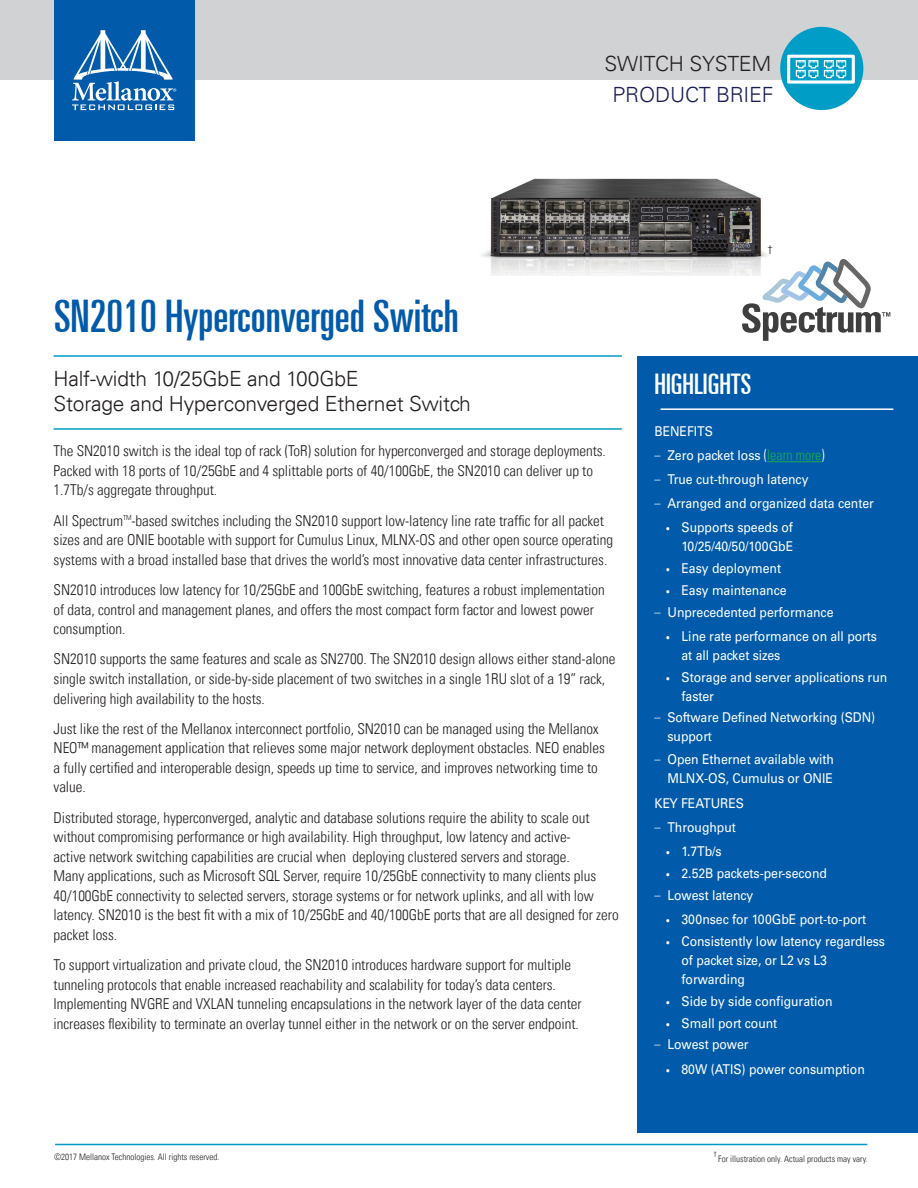
<style>
.page{position:relative;width:918px;height:1188px;background:#fff}
.page>*{position:absolute;margin:0;border:0;box-sizing:border-box;transform-origin:0 0}
.t1{font:ultra-condensed 45px "Univers LT";color:#015aaa}
.t2{font:ultra-condensed 28.5px "Univers LT";color:#fff}
.t3{font:300 21px/25.5px "Univers LT";letter-spacing:-.01em;color:#231f20}
.t4{font:300 21px "Univers";letter-spacing:-.01em;color:#1b1e57}
.t5{font:300 21px "Univers";letter-spacing:-.01em;color:#231f20}
.t6{font:300 condensed 15px/19.5px "Univers LT";letter-spacing:-.005em;color:#231f20}
.t7{font:13.5px/18.8px "Univers";letter-spacing:-.005em;color:#fff;scale:.91 1}
.t8{font:300 condensed 12px "Univers LT";color:#231f20}
.t9{font:300 condensed 9px "Univers LT";color:#231f20}
.t10{font:300 condensed 7.8px "Univers LT";color:#231f20}
.s1{font-family:"Univers LT";font-weight:300;font-stretch:condensed}
.s2{font-family:"Univers LT";font-weight:300;font-stretch:condensed;font-size:15px}
.s3{font-family:"Univers LT";font-weight:300;font-stretch:condensed;font-size:14.25px;color:#15b04b}
.s4{font-family:"Univers LT";font-weight:300;font-stretch:condensed;font-size:9px}
</style>
<div class="page">
<div style="left:0;top:0;width:918px;height:80px;background:#d1d2d4"></div>
<div style="left:54px;top:0;width:140px;height:140px;background:#015aaa"></div>
<svg style="left:72px;top:30px;width:104px;height:80px"></svg>
<hr style="left:55px;top:1144px;width:812px;height:1px;background:#009dc7">
<img style="left:481px;top:178px;width:286px;height:97px">
<hr style="left:54px;top:428px;width:568px;height:2px;background:#009dc7">
<hr style="left:54px;top:355px;width:568px;height:2px;background:#009dc7">
<svg style="left:742px;top:259px;width:148px;height:82px"></svg>
<div style="left:780px;top:27px;width:83px;height:83px;background:#009dc7;border-radius:50%"></div>
<div style="left:638px;top:356px;width:280px;height:776px;background:#015aaa"></div>
<hr style="left:767px;top:461px;width:54px;height:1px;background:#15b04b">
<hr style="left:661px;top:408px;width:232px;height:2px;background:#fff">
<svg style="left:787px;top:54px;width:68px;height:30px"></svg>
<h3 class="t5" style="left:605px;top:51px;width:168px">SWITCH SYSTEM</h3>
<h3 class="t4" style="left:613px;top:82px;width:162px">PRODUCT BRIEF</h3>
<h1 class="t1" style="left:54px;top:290px;width:406px">SN2010 Hyperconverged Switch</h1>
<h3 class="t3" style="left:54px;top:365px;width:419px">Half-width 10/25GbE and 100GbE<br>Storage and Hyperconverged Ethernet Switch</h3>
<p class="t6" style="left:54px;top:441px;width:554px">The SN2010 switch is the ideal top of rack (ToR) solution for hyperconverged and storage deployments.<br>Packed with 18 ports of 10/25GbE and 4 splittable ports of 40/100GbE, the SN2010 can deliver up to<br>1.7Tb/s aggregate throughput.</p>
<p class="t6" style="left:54px;top:511px;width:561px">All Spectrum<sup>TM</sup>-based switches including the SN2010 support low-latency line rate traffic for all packet sizes and are ONIE bootable with support for Cumulus Linux, MLNX-OS and other open source operating systems with a broad installed base that drives the world’s most innovative data center infrastructures.</p>
<p class="t6" style="left:54px;top:580px;width:553px">SN2010 introduces low latency for 10/25GbE and 100GbE switching, features a robust implementation of data, control and management planes, and offers the most compact form factor and lowest power consumption.</p>
<p class="t6" style="left:54px;top:649px;width:563px">SN2010 supports the same features and scale as SN2700. The SN2010 design allows either stand-alone single switch installation, or side-by-side placement of two switches in a single 1RU slot of a 19” rack, delivering high availability to the hosts.</p>
<p class="t6" style="left:54px;top:719px;width:553px">Just like the rest of the Mellanox interconnect portfolio, SN2010 can be managed using the Mellanox NEO™ management application that relieves some major network deployment obstacles. NEO enables a fully certified and interoperable design, speeds up time to service, and improves networking time to value.</p>
<p class="t6" style="left:54px;top:808px;width:567px">Distributed storage, hyperconverged, analytic and database solutions require the ability to scale out without compromising performance or high availability. High throughput, low latency and active-<br>active network switching capabilities are crucial when deploying clustered servers and storage.<br>Many applications, such as Microsoft SQL Server, require 10/25GbE connectivity to many clients plus 40/100GbE connectivity to selected servers, storage systems or for network uplinks, and all with low latency. SN2010 is the best fit with a mix of 10/25GbE and 40/100GbE ports that are all designed for zero packet loss.</p>
<p class="t6" style="left:54px;top:955px;width:530px">To support virtualization and private cloud, the SN2010 introduces hardware support for multiple tunneling protocols that enable increased reachability and scalability for today’s data centers.<br>Implementing NVGRE and VXLAN tunneling encapsulations in the network layer of the data center increases flexibility to terminate an overlay tunnel either in the network or on the server endpoint.</p>
<p class="t8" style="left:768px;top:242px;width:7px">†</p>
<h2 class="t2" style="left:655px;top:368px;width:98px">HIGHLIGHTS</h2>
<p class="t7" style="left:655px;top:422px;width:66px">BENEFITS</p>
<p class="t7" style="left:655px;top:446px;width:189px"><span class="s1">–</span> Zero packet loss <span class="s2">(</span><span class="s3">learn more</span><span class="s2">)</span></p>
<p class="t7" style="left:655px;top:470px;width:171px"><span class="s1">–</span> True cut-through latency</p>
<p class="t7" style="left:655px;top:494px;width:243px"><span class="s1">–</span> Arranged and organized data center</p>
<p class="t7" style="left:665px;top:518px;width:142px;text-align:right"><span class="s4">•</span> Supports speeds of<br>10/25/40/50/100GbE</p>
<p class="t7" style="left:665px;top:559px;width:129px"><span class="s4">•</span> Easy deployment</p>
<p class="t7" style="left:665px;top:581px;width:135px"><span class="s4">•</span> Easy maintenance</p>
<p class="t7" style="left:655px;top:603px;width:198px"><span class="s1">–</span> Unprecedented performance</p>
<p class="t7" style="left:682px;top:627px;width:216px;text-indent:-16px"><span class="s4">•</span> Line rate performance on all ports at all packet sizes</p>
<p class="t7" style="left:682px;top:668px;width:228px;text-indent:-16px"><span class="s4">•</span> Storage and server applications run faster</p>
<p class="t7" style="left:667px;top:708px;width:230px;text-indent:-13px"><span class="s1">–</span> Software Defined Networking (SDN) support</p>
<p class="t7" style="left:655px;top:751px;width:199px;text-align:right"><span class="s1">–</span> Open Ethernet available with<br>MLNX-OS, Cumulus or ONIE</p>
<p class="t7" style="left:655px;top:794px;width:100px">KEY FEATURES</p>
<p class="t7" style="left:655px;top:818px;width:91px"><span class="s1">–</span> Throughput</p>
<p class="t7" style="left:665px;top:842px;width:63px"><span class="s4">•</span> 1.7Tb/s</p>
<p class="t7" style="left:665px;top:864px;width:179px"><span class="s4">•</span> 2.52B packets-per-second</p>
<p class="t7" style="left:655px;top:886px;width:110px"><span class="s1">–</span> Lowest latency</p>
<p class="t7" style="left:665px;top:910px;width:222px"><span class="s4">•</span> 300nsec for 100GbE port-to-port</p>
<p class="t7" style="left:682px;top:932px;width:225px;text-indent:-16px"><span class="s4">•</span> Consistently low latency regardless of packet size, or L2 vs L3 forwarding</p>
<p class="t7" style="left:665px;top:992px;width:185px"><span class="s4">•</span> Side by side configuration</p>
<p class="t7" style="left:665px;top:1014px;width:125px"><span class="s4">•</span> Small port count</p>
<p class="t7" style="left:655px;top:1035px;width:105px"><span class="s1">–</span> Lowest power</p>
<p class="t7" style="left:665px;top:1059px;width:221px"><span class="s4">•</span> 80W (ATIS) power consumption</p>
<p class="t9" style="left:54px;top:1151px;width:167px">©2017 Mellanox Technologies. All rights reserved.</p>
<p class="t10" style="left:714px;top:1150px;width:5px">†</p>
<p class="t9" style="left:718px;top:1153px;width:151px">For illustration only. Actual products may vary.</p>
</div>
